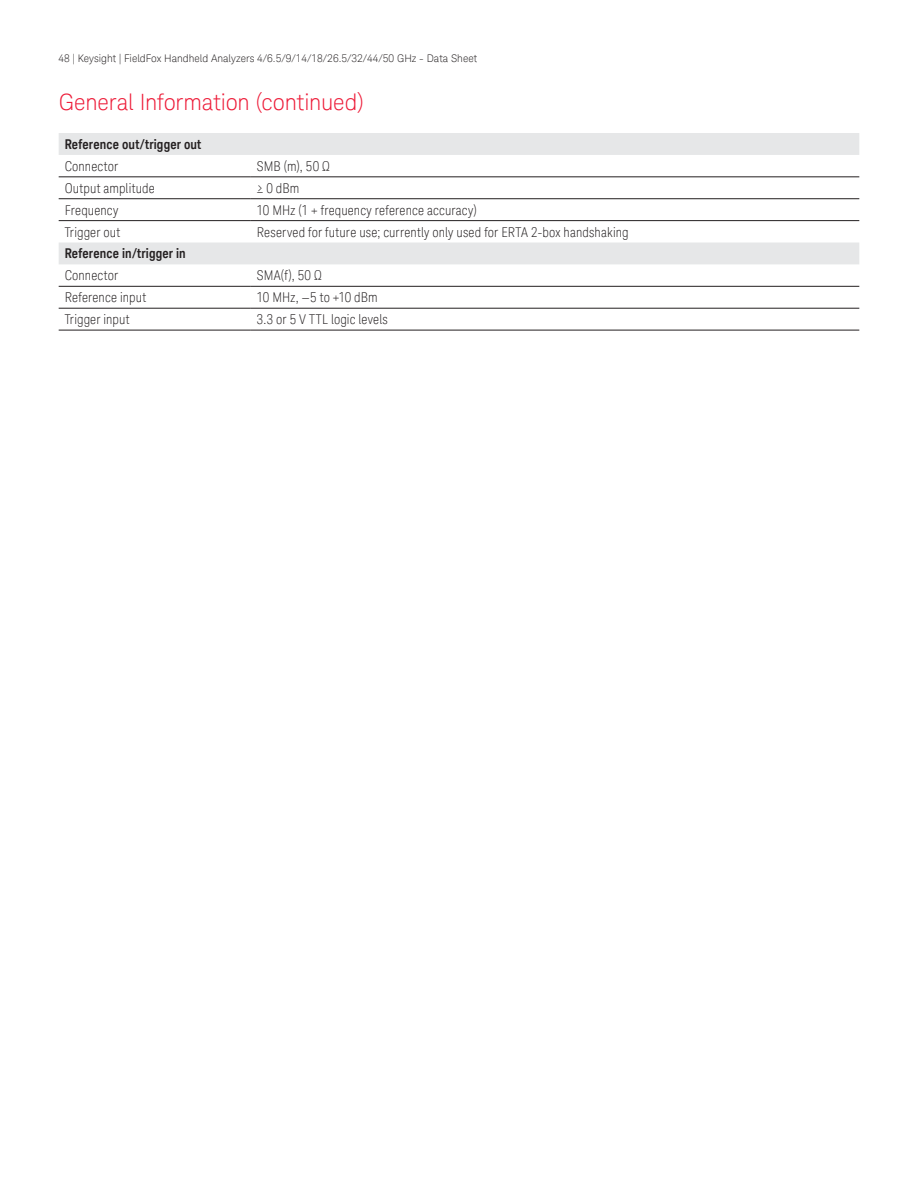
<style>
.page{position:relative;width:918px;height:1188px;background:#fff}
.page>*{position:absolute;margin:0;border:0;box-sizing:border-box;transform-origin:0 0}
.t1{font:300 22.5px "Keysight Sans";letter-spacing:-.005em;color:#ed1a37}
.t2{font:300 condensed 13.5px "Keysight Sans";letter-spacing:.01em;color:#231f20}
.t3{font:700 13.5px "Keysight Sans Condensed";letter-spacing:.01em;color:#231f20}
.t4{font:300 10.5px "Keysight Sans";color:#231f20}
</style>
<div class="page">
<svg style="left:59px;top:133px;width:800px;height:131px"></svg>
<hr style="left:59px;top:176px;width:192px;height:1px;background:#231f20">
<hr style="left:251px;top:176px;width:608px;height:1px;background:#231f20">
<hr style="left:59px;top:198px;width:192px;height:1px;background:#231f20">
<hr style="left:251px;top:198px;width:608px;height:1px;background:#231f20">
<hr style="left:59px;top:220px;width:192px;height:1px;background:#231f20">
<hr style="left:251px;top:220px;width:608px;height:1px;background:#231f20">
<hr style="left:59px;top:286px;width:192px;height:1px;background:#231f20">
<hr style="left:251px;top:286px;width:608px;height:1px;background:#231f20">
<hr style="left:59px;top:308px;width:192px;height:1px;background:#231f20">
<hr style="left:251px;top:308px;width:608px;height:1px;background:#231f20">
<hr style="left:59px;top:330px;width:192px;height:1px;background:#231f20">
<hr style="left:251px;top:330px;width:608px;height:1px;background:#231f20">
<p class="t4" style="left:59px;top:53px;width:420px">48 | Keysight | FieldFox Handheld Analyzers 4/6.5/9/14/18/26.5/32/44/50 GHz - Data Sheet</p>
<h1 class="t1" style="left:59px;top:92px;width:307px">General Information (continued)</h1>
<p class="t3" style="left:65px;top:138px;width:138px">Reference out/trigger out</p>
<p class="t2" style="left:65px;top:160px;width:55px">Connector</p>
<p class="t2" style="left:257px;top:158px;width:75px">SMB (m), 50 Ω</p>
<p class="t2" style="left:65px;top:182px;width:92px">Output amplitude</p>
<p class="t2" style="left:257px;top:180px;width:44px">≥ 0 dBm</p>
<p class="t2" style="left:65px;top:204px;width:55px">Frequency</p>
<p class="t2" style="left:257px;top:204px;width:221px">10 MHz (1 + frequency reference accuracy)</p>
<p class="t2" style="left:65px;top:226px;width:57px">Trigger out</p>
<p class="t2" style="left:257px;top:226px;width:373px">Reserved for future use; currently only used for ERTA 2-box handshaking</p>
<p class="t3" style="left:65px;top:248px;width:123px">Reference in/trigger in</p>
<p class="t2" style="left:65px;top:270px;width:55px">Connector</p>
<p class="t2" style="left:257px;top:268px;width:66px">SMA(f), 50 Ω</p>
<p class="t2" style="left:65px;top:292px;width:83px">Reference input</p>
<p class="t2" style="left:257px;top:292px;width:122px">10 MHz, —5 to +10 dBm</p>
<p class="t2" style="left:65px;top:313px;width:66px">Trigger input</p>
<p class="t2" style="left:257px;top:313px;width:133px">3.3 or 5 V TTL logic levels</p>
</div>
